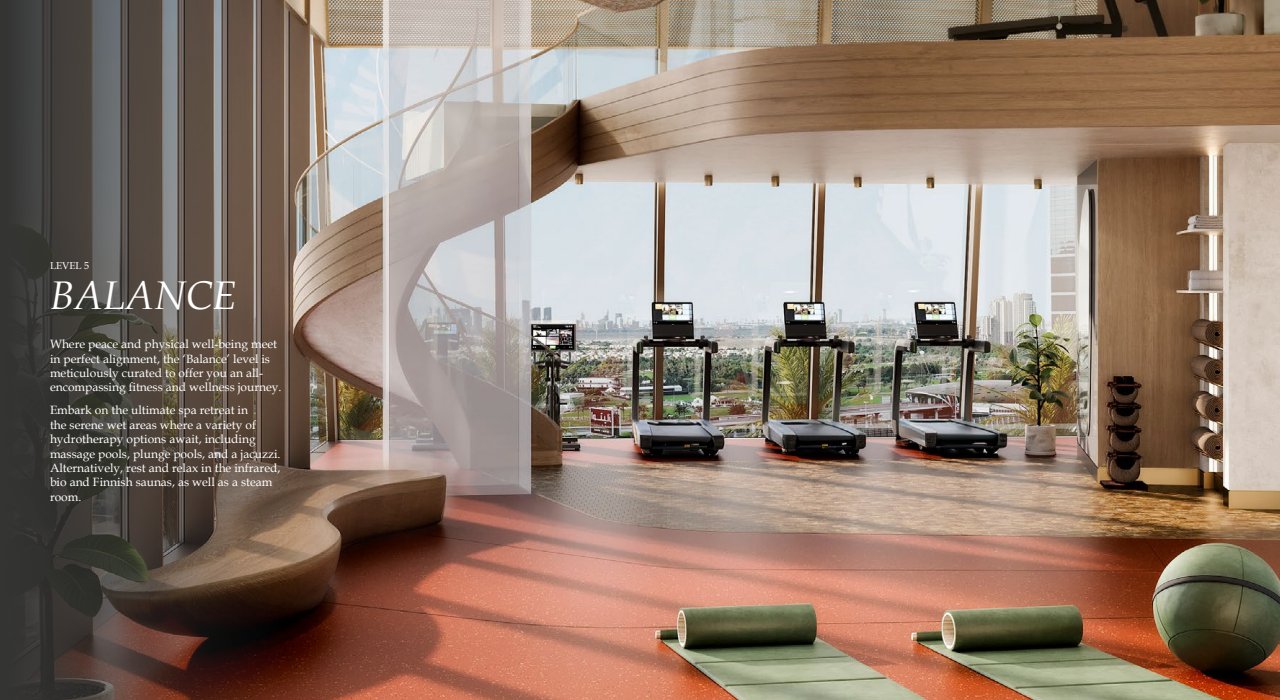
<style>
.page{position:relative;width:1280px;height:700px;background:#fff}
.page>*{position:absolute;margin:0;border:0;box-sizing:border-box;transform-origin:0 0}
.t1{font:italic 40px "Book Antiqua";color:#fff}
.t2{font:12px/14.4px "Book Antiqua";color:#fff}
.t3{font:10px "Book Antiqua";color:#fff}
</style>
<div class="page">
<img style="left:300px;top:0;width:980px;height:700px">
<svg style="left:0;top:0;width:300px;height:700px;background:#50463f"></svg>
<p class="t3" style="left:50px;top:259px;width:41px">LEVEL 5</p>
<h1 class="t1" style="left:50px;top:267px;width:188px">BALANCE</h1>
<p class="t2" style="left:50px;top:337px;width:233px">Where peace and physical well-being meet in perfect alignment, the ‘Balance’ level is meticulously curated to offer you an all&shy;encompassing fitness and wellness journey.</p>
<p class="t2" style="left:50px;top:403px;width:232px">Embark on the ultimate spa retreat in<br>the serene wet areas where a variety of hydrotherapy options await, including massage pools, plunge pools, and a jacuzzi.<br>Alternatively, rest and relax in the infrared, bio and Finnish saunas, as well as a steam room.</p>
</div>
